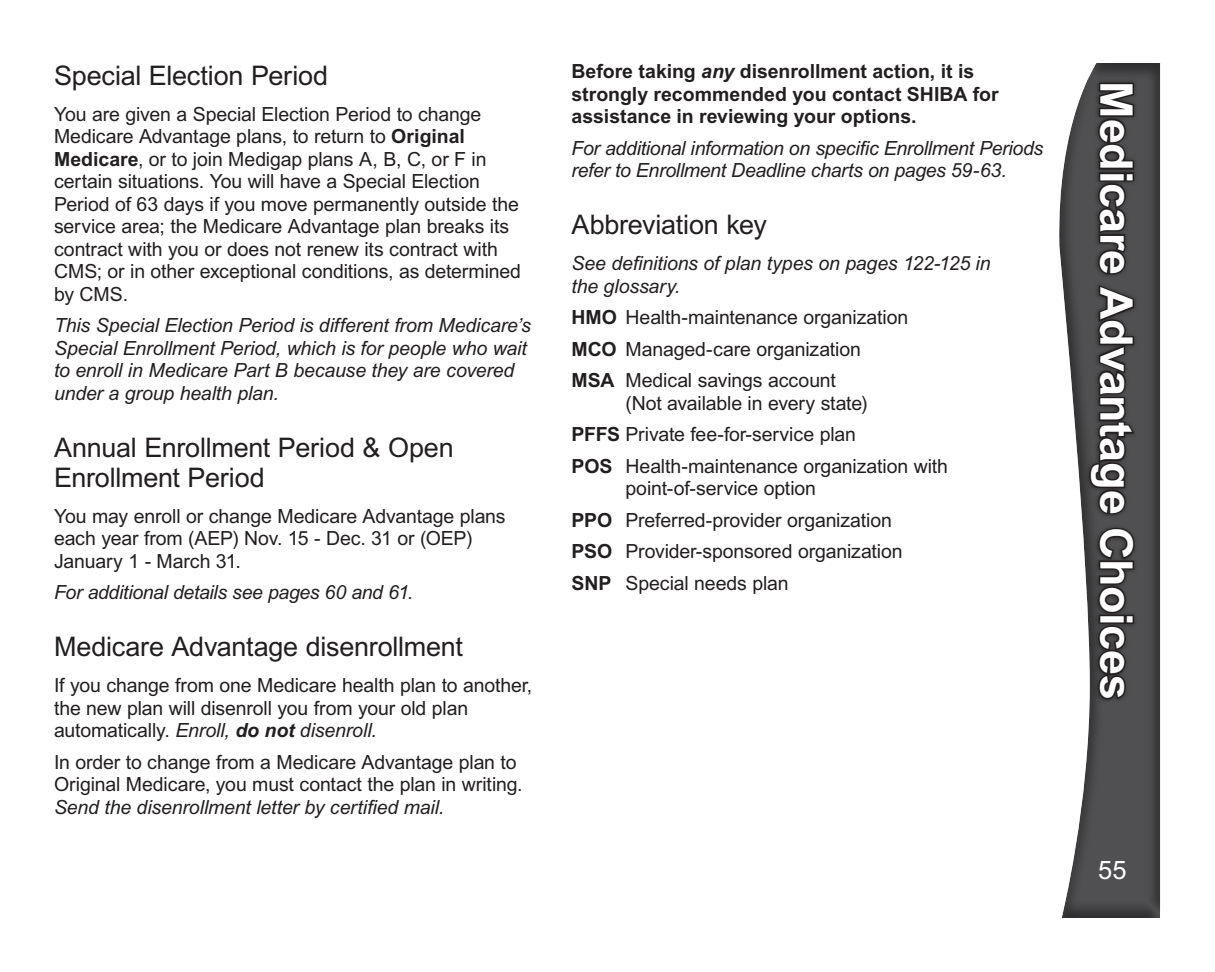
<style>
.page{position:relative;width:1215px;height:972px;background:#fff}
.page>*{position:absolute;margin:0;border:0;box-sizing:border-box;transform-origin:0 0}
.t1{font:700 45px "Arial";letter-spacing:-.005em;color:#fff}
.t2{font:27px/30px "Arial";letter-spacing:-.01em;color:#231f20}
.t3{font:25.5px "Arial";color:#fff}
.t4{font:19.5px/22.5px "Arial";letter-spacing:-.01em;color:#231f20}
.t5{font:italic 19.5px/22.5px "Arial";letter-spacing:-.01em;color:#231f20}
.t6{font:700 19.5px/22.5px "Arial";color:#231f20}
.s1{font-weight:700}
.s2{font-style:italic}
.s3{font-weight:700;font-style:italic}
</style>
<div class="page">
<div style="left:1059px;top:62px;width:104px;height:856px;background:#231f20;opacity:.5"></div>
<div style="left:1085px;top:78px;width:78px;height:858px;background:#231f20;opacity:.75"></div>
<svg style="left:1096px;top:81px;width:54px;height:196px;background:#3c3a3b"></svg>
<svg style="left:1087px;top:283px;width:50px;height:234px;background:#3b393a"></svg>
<svg style="left:1097px;top:526px;width:39px;height:175px;background:#363435"></svg>
<h2 class="t2" style="left:54px;top:60px;width:276px">Special Election Period</h2>
<p class="t4" style="left:54px;top:103px;width:469px">You are given a Special Election Period to change Medicare Advantage plans, to return to <span class="s1">Original Medicare</span>, or to join Medigap plans A, B, C, or F in certain situations. You will have a Special Election Period of 63 days if you move permanently outside the service area; the Medicare Advantage plan breaks its contract with you or does not renew its contract with CMS; or in other exceptional conditions, as determined by CMS.</p>
<p class="t5" style="left:54px;top:314px;width:478px">This Special Election Period is different from Medicare’s Special Enrollment Period, which is for people who wait to enroll in Medicare Part B because they are covered under a group health plan.</p>
<h2 class="t2" style="left:54px;top:432px;width:401px">Annual Enrollment Period &amp; Open<br>Enrollment Period</h2>
<p class="t4" style="left:54px;top:505px;width:453px">You may enroll or change Medicare Advantage plans each year from (AEP) Nov. 15 - Dec. 31 or (OEP)<br>January 1 - March 31.</p>
<p class="t5" style="left:54px;top:581px;width:361px">For additional details see pages 60 and 61.</p>
<h2 class="t2" style="left:54px;top:632px;width:410px">Medicare Advantage disenrollment</h2>
<p class="t4" style="left:54px;top:674px;width:480px">If you change from one Medicare health plan to another, the new plan will disenroll you from your old plan automatically. <span class="s2">Enroll,</span> <span class="s3">do not</span> <span class="s2">disenroll.</span></p>
<p class="t4" style="left:54px;top:751px;width:470px">In order to change from a Medicare Advantage plan to<br>Original Medicare, you must contact the plan in writing.</p>
<p class="t5" style="left:54px;top:796px;width:392px">Send the disenrollment letter by certified mail.</p>
<p class="t6" style="left:571px;top:60px;width:429px">Before taking <span class="s2">any</span> disenrollment action, it is strongly recommended you contact SHIBA for assistance in reviewing your options.</p>
<p class="t5" style="left:571px;top:137px;width:473px">For additional information on specific Enrollment Periods refer to Enrollment Deadline charts on pages 59-63.</p>
<h2 class="t2" style="left:572px;top:210px;width:197px">Abbreviation key</h2>
<p class="t5" style="left:572px;top:252px;width:421px">See definitions of plan types on pages 122-125 in the glossary.</p>
<p class="t4" style="left:572px;top:302px;width:338px;line-height:31.5px"><span class="s1">HMO</span> Health-maintenance organization<br><span class="s1">MCO</span> Managed-care organization<br><span class="s1">MSA</span> Medical savings account</p>
<p class="t4" style="left:572px;top:387px;width:378px;line-height:31.5px;text-indent:54px">(Not available in every state)<br><span class="s1">PFFS</span> Private fee-for-service plan<br><span class="s1">POS</span> Health-maintenance organization with</p>
<p class="t4" style="left:572px;top:473px;width:333px;line-height:31.5px;text-indent:54px">point-of-service option<br><span class="s1">PPO</span> Preferred-provider organization<br><span class="s1">PSO</span> Provider-sponsored organization<br><span class="s1">SNP</span> Special needs plan</p>
<h1 class="t1" style="left:1141px;top:81px;width:621px;rotate:90deg">Medicare Advantage Choices</h1>
<h3 class="t3" style="left:1098px;top:855px;width:30px">55</h3>
</div>
